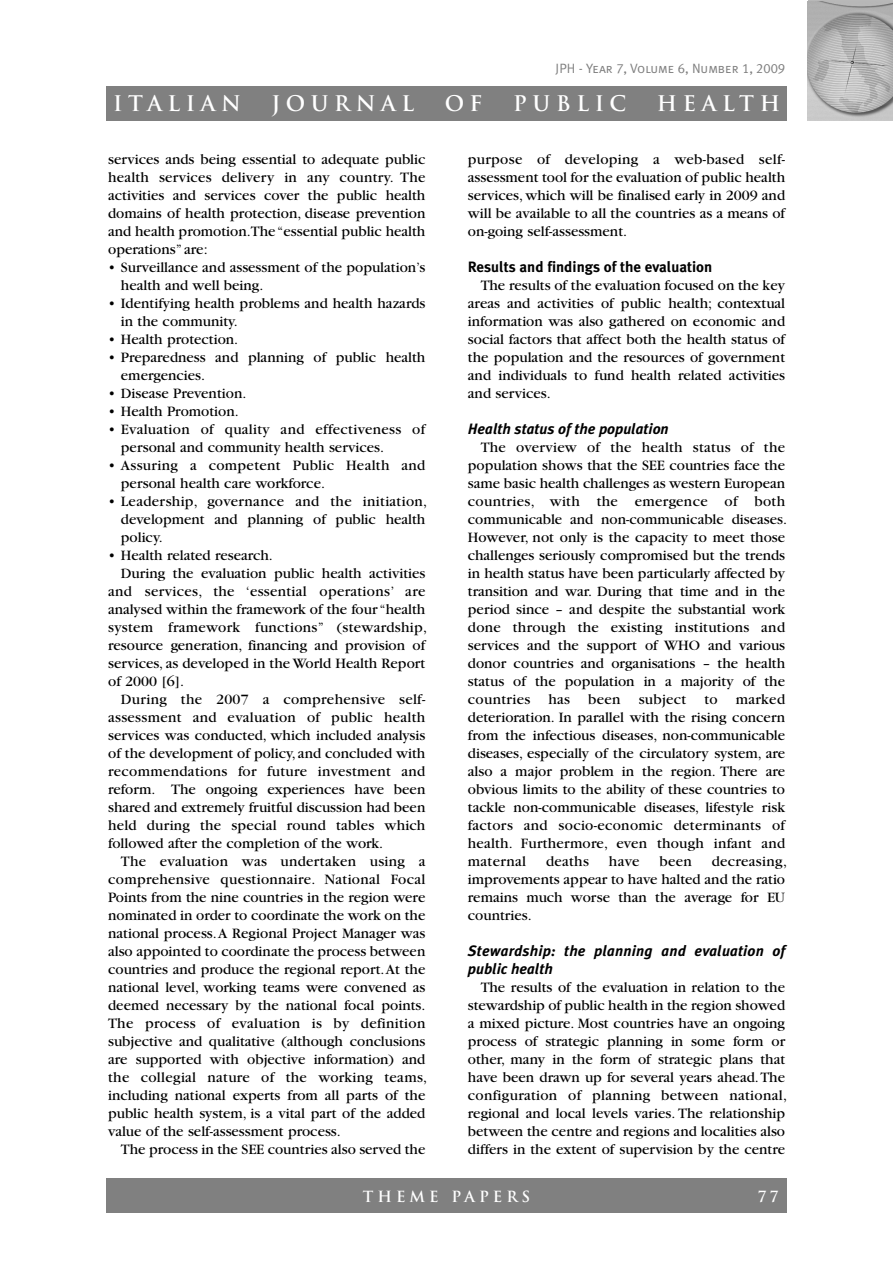
<style>
.page{position:relative;width:893px;height:1263px;background:#fff}
.page>*{position:absolute;margin:0;border:0;box-sizing:border-box;transform-origin:0 0}
.t1{font:700 21px "Trajan";letter-spacing:.265em;color:#fff}
.t2{font:15px/18px "Garamond";color:#000}
.t3{font:15px/18px "Garamond";letter-spacing:.02em;color:#000}
.t4{font:italic 700 15px/18px "Meta Plus";color:#000}
.t5{font:700 15px "Meta Plus";color:#000}
.t6{font:700 15px "Trajan";letter-spacing:.265em;color:#fff}
.t7{font:13.5px "Meta Plus Normal Caps";color:#808080}
</style>
<div class="page">
<div style="left:106px;top:1179px;width:681px;height:34px;background:#808080"></div>
<img style="left:808px;top:1px;width:85px;height:119px">
<div style="left:106px;top:86px;width:681px;height:34px;background:#808080"></div>
<p class="t7" style="left:556px;top:60px;width:231px">JPH - Year 7, Volume 6, Number 1, 2009</p>
<h1 class="t1" style="left:113px;top:91px;width:129px">ITALIAN</h1>
<h1 class="t1" style="left:272px;top:91px;width:144px">JOURNAL</h1>
<h1 class="t1" style="left:445px;top:91px;width:39px">O F</h1>
<h1 class="t1" style="left:513px;top:91px;width:115px">PUBLIC</h1>
<h1 class="t1" style="left:657px;top:91px;width:125px">HEALTH</h1>
<p class="t2" style="left:108px;top:151px;width:319px;text-align:justify">services ands being essential to adequate public health services delivery in any country. The activities and services cover the public health domains of health protection, disease prevention and health promotion.The“essential public health operations” are:</p>
<p class="t2" style="left:121px;top:259px;width:306px;text-indent:-13px">• Surveillance and assessment of the population’s health and well being.</p>
<p class="t2" style="left:121px;top:295px;width:306px;text-indent:-13px">• Identifying health problems and health hazards in the community.</p>
<p class="t2" style="left:108px;top:331px;width:132px">• Health protection.</p>
<p class="t2" style="left:121px;top:349px;width:306px;text-indent:-13px">• Preparedness and planning of public health emergencies.</p>
<p class="t2" style="left:108px;top:385px;width:140px">• Disease Prevention.</p>
<p class="t2" style="left:108px;top:403px;width:132px">• Health Promotion.</p>
<p class="t2" style="left:121px;top:421px;width:306px;text-indent:-13px">• Evaluation of quality and effectiveness of personal and community health services.</p>
<p class="t3" style="left:121px;top:457px;width:306px;text-indent:-13px">• Assuring a competent Public Health and personal health care workforce.</p>
<p class="t2" style="left:121px;top:493px;width:308px;text-indent:-13px">• Leadership, governance and the initiation, development and planning of public health policy.</p>
<p class="t2" style="left:108px;top:547px;width:166px">• Health related research.</p>
<p class="t2" style="left:121px;top:565px;width:306px">During the evaluation public health activities</p>
<p class="t3" style="left:108px;top:583px;width:319px">and services, the ‘essential operations’ are</p>
<p class="t2" style="left:108px;top:601px;width:319px">analysed within the framework of the four “health</p>
<p class="t3" style="left:108px;top:619px;width:321px">system framework functions” (stewardship,</p>
<p class="t2" style="left:108px;top:637px;width:319px">resource generation, financing and provision of</p>
<p class="t2" style="left:108px;top:655px;width:319px">services, as developed in the World Health Report</p>
<p class="t2" style="left:108px;top:673px;width:77px">of 2000 [6].</p>
<p class="t3" style="left:121px;top:691px;width:306px">During the 2007 a comprehensive self-</p>
<p class="t3" style="left:108px;top:709px;width:319px">assessment and evaluation of public health</p>
<p class="t2" style="left:108px;top:727px;width:319px">services was conducted, which included analysis</p>
<p class="t2" style="left:108px;top:745px;width:319px">of the development of policy, and concluded with</p>
<p class="t3" style="left:108px;top:763px;width:319px">recommendations for future investment and</p>
<p class="t2" style="left:108px;top:781px;width:319px">reform. The ongoing experiences have been</p>
<p class="t2" style="left:108px;top:799px;width:319px">shared and extremely fruitful discussion had been</p>
<p class="t2" style="left:108px;top:817px;width:319px">held during the special round tables which</p>
<p class="t2" style="left:108px;top:835px;width:277px">followed after the completion of the work.</p>
<p class="t3" style="left:121px;top:853px;width:306px">The evaluation was undertaken using a</p>
<p class="t3" style="left:108px;top:871px;width:319px">comprehensive questionnaire. National Focal</p>
<p class="t2" style="left:108px;top:889px;width:319px">Points from the nine countries in the region were</p>
<p class="t2" style="left:108px;top:907px;width:319px">nominated in order to coordinate the work on the</p>
<p class="t2" style="left:108px;top:925px;width:319px">national process.A Regional Project Manager was</p>
<p class="t2" style="left:108px;top:943px;width:319px">also appointed to coordinate the process between</p>
<p class="t2" style="left:108px;top:961px;width:319px">countries and produce the regional report.At the</p>
<p class="t2" style="left:108px;top:979px;width:319px">national level, working teams were convened as</p>
<p class="t2" style="left:108px;top:997px;width:319px">deemed necessary by the national focal points.</p>
<p class="t3" style="left:108px;top:1015px;width:319px">The process of evaluation is by definition</p>
<p class="t2" style="left:108px;top:1033px;width:319px">subjective and qualitative (although conclusions</p>
<p class="t2" style="left:108px;top:1051px;width:319px">are supported with objective information) and</p>
<p class="t3" style="left:108px;top:1069px;width:321px">the collegial nature of the working teams,</p>
<p class="t2" style="left:108px;top:1087px;width:319px">including national experts from all parts of the</p>
<p class="t2" style="left:108px;top:1105px;width:319px">public health system, is a vital part of the added</p>
<p class="t2" style="left:108px;top:1123px;width:234px">value of the self-assessment process.</p>
<p class="t2" style="left:121px;top:1141px;width:306px">The process in the SEE countries also served the</p>
<p class="t2" style="left:468px;top:151px;width:319px;text-align:justify">purpose of developing a web-based self&shy;assessment tool for the evaluation of public health services, which will be finalised early in 2009 and will be available to all the countries as a means of on-going self-assessment.</p>
<p class="t5" style="left:468px;top:258px;width:246px">Results and findings of the evaluation</p>
<p class="t2" style="left:468px;top:277px;width:319px;text-align:justify;text-indent:13px">The results of the evaluation focused on the key areas and activities of public health; contextual information was also gathered on economic and social factors that affect both the health status of the population and the resources of government and individuals to fund health related activities and services.</p>
<p class="t4" style="left:468px;top:420px;width:202px">Health status of the population</p>
<p class="t2" style="left:468px;top:439px;width:321px;text-indent:13px">The overview of the health status of the population shows that the SEE countries face the same basic health challenges as western European countries, with the emergence of both communicable and non-communicable diseases.<br>However, not only is the capacity to meet those challenges seriously compromised but the trends in health status have been particularly affected by transition and war. During that time and in the period since – and despite the substantial work done through the existing institutions and services and the support of WHO and various donor countries and organisations – the health status of the population in a majority of the countries has been subject to marked deterioration. In parallel with the rising concern from the infectious diseases, non-communicable diseases, especially of the circulatory system, are also a major problem in the region. There are obvious limits to the ability of these countries to tackle non-communicable diseases, lifestyle risk factors and socio-economic determinants of health. Furthermore, even though infant and maternal</p>
<p class="t2" style="left:546px;top:853px;width:45px">deaths</p>
<p class="t2" style="left:609px;top:853px;width:32px">have</p>
<p class="t2" style="left:659px;top:853px;width:34px">been</p>
<p class="t2" style="left:468px;top:853px;width:321px;text-indent:244px">decreasing, improvements appear to have halted and the ratio remains much worse than the average for EU countries.</p>
<p class="t4" style="left:468px;top:942px;width:319px">Stewardship: the planning and evaluation of public health</p>
<p class="t2" style="left:468px;top:979px;width:321px;text-indent:13px">The results of the evaluation in relation to the stewardship of public health in the region showed a mixed picture. Most countries have an ongoing process of strategic planning in some form or other, many in the form of strategic plans that have been drawn up for several years ahead.The configuration of planning between national, regional and local levels varies. The relationship between the centre and regions and localities also differs in the extent of supervision by the centre</p>
<p class="t6" style="left:363px;top:1187px;width:169px">THEME PAPERS</p>
<p class="t6" style="left:758px;top:1187px;width:22px">7 7</p>
</div>
